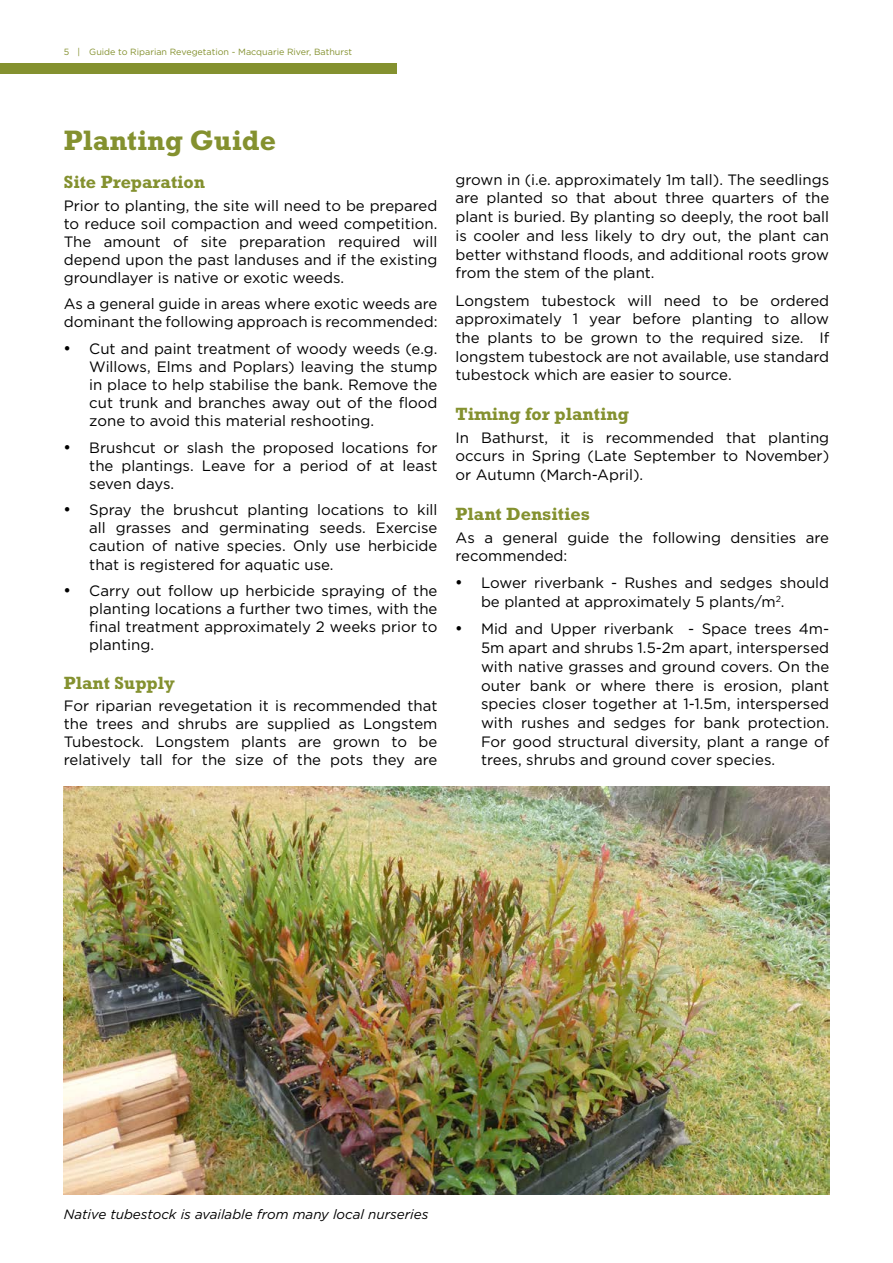
<style>
.page{position:relative;width:893px;height:1263px;background:#fff}
.page>*{position:absolute;margin:0;border:0;box-sizing:border-box;transform-origin:0 0}
.t1{font:700 28.5px "Rockwell";color:#84912f}
.t2{font:700 18px "Rockwell";color:#84912f}
.t3{font:15px/18px "Gotham";color:#000;text-align:justify}
.t4{font:italic 13.5px "Gotham";color:#000}
.t5{font:9px "Gotham";color:#84912f}
</style>
<div class="page">
<img style="left:64px;top:787px;width:765px;height:408px">
<div style="left:0;top:63px;width:396px;height:10px;background:#84912f"></div>
<p class="t5" style="left:64px;top:47px;width:290px">5 | Guide to Riparian Revegetation - Macquarie River, Bathurst</p>
<h1 class="t1" style="left:64px;top:123px;width:214px">Planting Guide</h1>
<p class="t2" style="left:64px;top:172px;width:143px">Site Preparation</p>
<p class="t3" style="left:64px;top:196px;width:375px">Prior to planting, the site will need to be prepared to reduce soil compaction and weed competition.<br>The amount of site preparation required will depend upon the past landuses and if the existing groundlayer is native or exotic weeds.</p>
<p class="t3" style="left:64px;top:295px;width:375px">As a general guide in areas where exotic weeds are dominant the following approach is recommended:</p>
<p class="t3" style="left:89px;top:339px;width:350px;text-indent:-26px">• Cut and paint treatment of woody weeds (e.g.<br>Willows, Elms and Poplars) leaving the stump in place to help stabilise the bank. Remove the cut trunk and branches away out of the flood zone to avoid this material reshooting.</p>
<p class="t3" style="left:89px;top:438px;width:350px;text-indent:-26px">• Brushcut or slash the proposed locations for the plantings. Leave for a period of at least seven days.</p>
<p class="t3" style="left:89px;top:501px;width:350px;text-indent:-26px">• Spray the brushcut planting locations to kill all grasses and germinating seeds. Exercise caution of native species. Only use herbicide that is registered for aquatic use.</p>
<p class="t3" style="left:89px;top:581px;width:350px;text-indent:-26px">• Carry out follow up herbicide spraying of the planting locations a further two times, with the final treatment approximately 2 weeks prior to planting.</p>
<p class="t2" style="left:64px;top:672px;width:112px">Plant Supply</p>
<p class="t3" style="left:64px;top:696px;width:375px">For riparian revegetation it is recommended that the trees and shrubs are supplied as Longstem Tubestock. Longstem plants are grown to be relatively tall for the size of the pots they are</p>
<p class="t3" style="left:455px;top:170px;width:375px;line-height:18.8px">grown in (i.e. approximately 1m tall). The seedlings are planted so that about three quarters of the plant is buried. By planting so deeply, the root ball is cooler and less likely to dry out, the plant can better withstand floods, and additional roots grow from the stem of the plant.</p>
<p class="t3" style="left:455px;top:291px;width:375px;line-height:18.8px">Longstem tubestock will need to be ordered approximately 1 year before planting to allow the plants to be grown to the required size. If longstem tubestock are not available, use standard tubestock which are easier to source.</p>
<p class="t2" style="left:455px;top:403px;width:175px">Timing for planting</p>
<p class="t3" style="left:455px;top:428px;width:375px;line-height:18.8px">In Bathurst, it is recommended that planting occurs in Spring (Late September to November) or Autumn (March-April).</p>
<p class="t2" style="left:455px;top:503px;width:136px">Plant Densities</p>
<p class="t3" style="left:455px;top:527px;width:375px;line-height:18.8px">As a general guide the following densities are recommended:</p>
<p class="t3" style="left:481px;top:573px;width:350px;line-height:18.8px;text-indent:-26px">• Lower riverbank - Rushes and sedges should be planted at approximately 5 plants/m<sup>2</sup>.</p>
<p class="t3" style="left:481px;top:619px;width:350px;line-height:18.8px;text-indent:-26px">• Mid and Upper riverbank - Space trees 4m-5m apart and shrubs 1.5-2m apart, interspersed with native grasses and ground covers. On the outer bank or where there is erosion, plant species closer together at 1-1.5m, interspersed with rushes and sedges for bank protection.<br>For good structural diversity, plant a range of trees, shrubs and ground cover species.</p>
<p class="t4" style="left:64px;top:1206px;width:366px">Native tubestock is available from many local nurseries</p>
</div>
